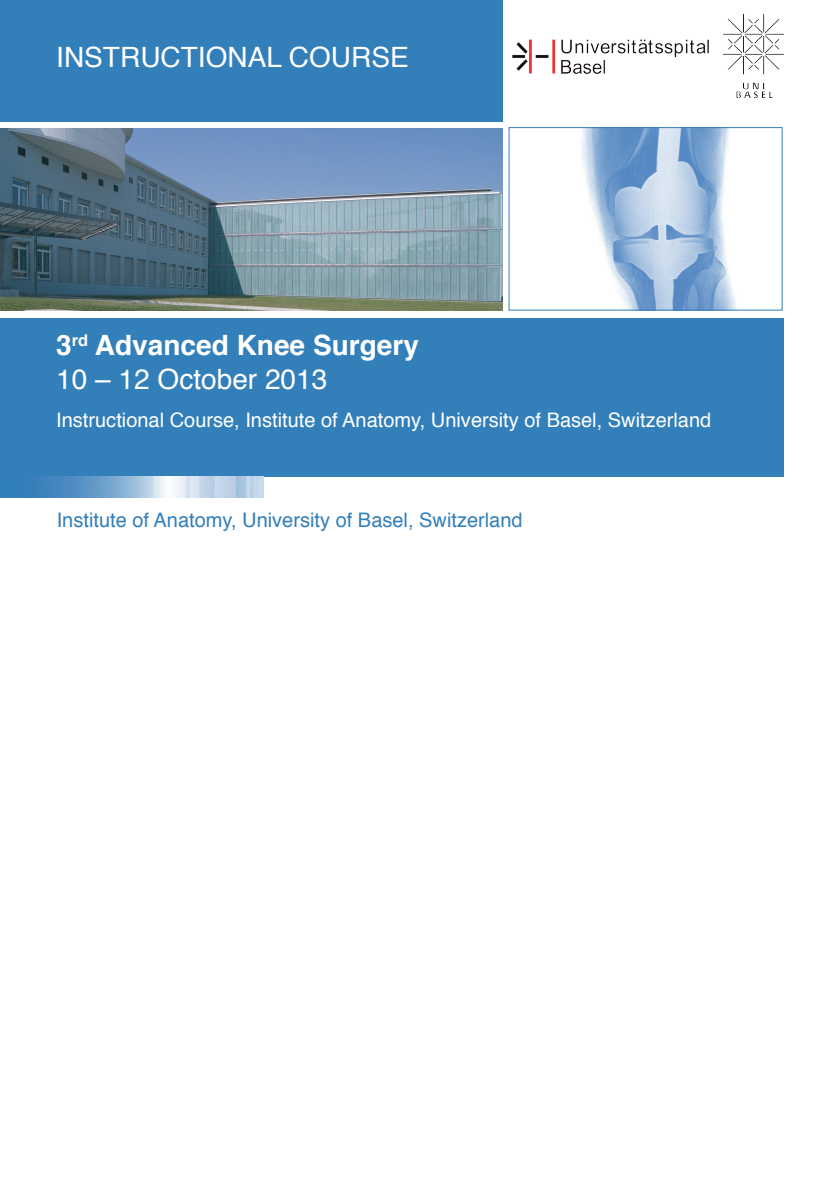
<style>
.page{position:relative;width:840px;height:1191px;background:#fff}
.page>*{position:absolute;margin:0;border:0;box-sizing:border-box;transform-origin:0 0}
.t1{font:700 28px/33.6px "Helvetica";color:#fff}
.t2{font:28px "Helvetica";color:#fff}
.t3{font:20px "Helvetica";color:#fff}
.t4{font:20px "Helvetica";color:#337fba}
.s1{font-weight:400}
</style>
<div class="page">
<div style="left:0;top:317px;width:782px;height:159px;background:#337fba"></div>
<div style="left:0;top:1px;width:502px;height:121px;background:#337fba"></div>
<img style="left:581px;top:129px;width:155px;height:180px">
<div style="left:508px;top:127px;width:274px;height:184px;border:1px solid #337fba"></div>
<img style="left:0;top:128px;width:502px;height:183px">
<img style="left:512px;top:39px;width:197px;height:35px">
<img style="left:723px;top:14px;width:59px;height:84px">
<img style="left:0;top:476px;width:263px;height:21px">
<h1 class="t2" style="left:56px;top:45px;width:354px">INSTRUCTIONAL COURSE</h1>
<h1 class="t1" style="left:56px;top:331px;width:364px">3<sup>rd</sup> Advanced Knee Surgery<br><span class="s1">10 – 12 October 2013</span></h1>
<p class="t3" style="left:56px;top:412px;width:656px">Instructional Course, Institute of Anatomy, University of Basel, Switzerland</p>
<p class="t4" style="left:57px;top:511px;width:467px">Institute of Anatomy, University of Basel, Switzerland</p>
</div>
